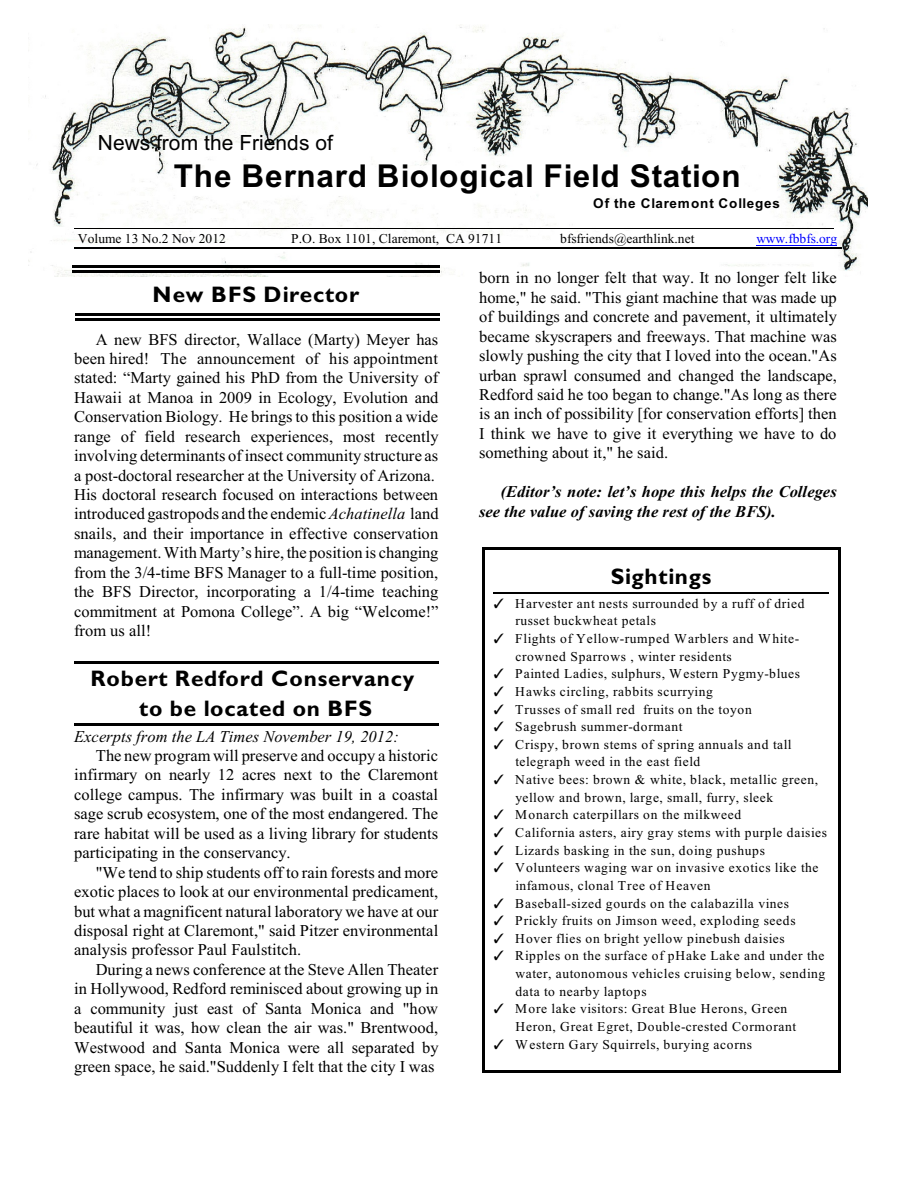
<style>
.page{position:relative;width:918px;height:1188px;background:#fff}
.page>*{position:absolute;margin:0;border:0;box-sizing:border-box;transform-origin:0 0}
.t1{font:700 31.5px "Arial";letter-spacing:.025em;color:#000}
.t2{font:700 22.5px/29.7px "Gill Sans";letter-spacing:.035em;color:#000;text-align:center}
.t3{font:21px "Arial";color:#000}
.t4{font:16.5px/19.5px "Times New Roman";color:#000;text-align:justify}
.t5{font:italic 700 16.5px/19.2px "Times New Roman";color:#000}
.t6{font:italic 16.5px "Times New Roman";color:#000}
.t7{font:13.5px/17.7px "Times New Roman";letter-spacing:.045em;color:#000}
.t8{font:13.5px "Times New Roman";color:#000}
.t9{font:700 13.5px "Arial";letter-spacing:.06em;color:#000}
.t10{font:13.5px "Times New Roman";color:#00f}
.s1{font-style:italic}
</style>
<div class="page">
<hr style="left:494px;top:592px;width:335px;height:1px;background:#000">
<hr style="left:482px;top:548px;width:3px;height:524px;background:#000">
<hr style="left:838px;top:548px;width:3px;height:524px;background:#000">
<hr style="left:482px;top:548px;width:359px;height:2px;background:#000">
<hr style="left:482px;top:1070px;width:359px;height:3px;background:#000">
<img style="left:29px;top:25px;width:839px;height:251px">
<hr style="left:74px;top:228px;width:760px;height:1px;background:#000">
<hr style="left:756px;top:245px;width:81px;height:1px;background:#00f">
<hr style="left:74px;top:247px;width:767px;height:1px;background:#000">
<hr style="left:72px;top:266px;width:368px;height:2px;background:#000">
<hr style="left:72px;top:270px;width:368px;height:3px;background:#000">
<hr style="left:75px;top:314px;width:365px;height:2px;background:#000">
<hr style="left:75px;top:318px;width:365px;height:3px;background:#000">
<hr style="left:74px;top:661px;width:364px;height:3px;background:#000">
<hr style="left:74px;top:723px;width:364px;height:3px;background:#000">
<p class="t3" style="left:98px;top:135px;width:237px">News from the Friends of</p>
<h1 class="t1" style="left:174px;top:164px;width:568px">The Bernard Biological Field Station</h1>
<p class="t9" style="left:593px;top:198px;width:188px">Of the Claremont Colleges</p>
<p class="t8" style="left:78px;top:234px;width:150px">Volume 13 No.2 Nov 2012</p>
<p class="t8" style="left:291px;top:234px;width:213px">P.O. Box 1101, Claremont, CA 91711</p>
<p class="t8" style="left:560px;top:234px;width:136px">bfsfriends@earthlink.net</p>
<p class="t10" style="left:756px;top:234px;width:82px">www.fbbfs.org</p>
<h2 class="t2" style="left:153px;top:282px;width:208px">New BFS Director</h2>
<p class="t4" style="left:74px;top:331px;width:366px;text-align:left;text-indent:22px">A new BFS director, Wallace (Marty) Meyer has been hired! The announcement of his appointment stated: “Marty gained his PhD from the University of Hawaii at Manoa in 2009 in Ecology, Evolution and Conservation Biology. He brings to this position a wide range of field research experiences, most recently involving determinants of insect community structure as a post-doctoral researcher at the University of Arizona.<br>His doctoral research focused on interactions between introduced gastropods and the endemic <span class="s1">Achatinella</span> land snails, and their importance in effective conservation management. With Marty’s hire, the position is changing from the 3/4-time BFS Manager to a full-time position, the BFS Director, incorporating a 1/4-time teaching commitment at Pomona College”. A big “Welcome!” from us all!</p>
<h2 class="t2" style="left:90px;top:666px;width:326px">Robert Redford Conservancy to be located on BFS</h2>
<p class="t6" style="left:74px;top:730px;width:326px">Excerpts from the LA Times November 19, 2012:</p>
<p class="t4" style="left:74px;top:747px;width:366px;text-indent:22px">The new programwill preserve and occupy a historic infirmary on nearly 12 acres next to the Claremont college campus. The infirmary was built in a coastal sage scrub ecosystem, one of the most endangered. The rare habitat will be used as a living library for students participating in the conservancy.</p>
<p class="t4" style="left:74px;top:864px;width:366px;text-indent:22px">"We tend to ship students off to rain forests and more exotic places to look at our environmental predicament, but what a magnificent natural laboratory we have at our disposal right at Claremont," said Pitzer environmental analysis professor Paul Faulstitch.</p>
<p class="t4" style="left:74px;top:961px;width:366px;text-indent:22px">During a news conference at the Steve Allen Theater in Hollywood, Redford reminisced about growing up in a community just east of Santa Monica and "how beautiful it was, how clean the air was." Brentwood, Westwood and Santa Monica were all separated by green space, he said."Suddenly I felt that the city I was</p>
<p class="t4" style="left:479px;top:270px;width:359px">born in no longer felt that way. It no longer felt like home," he said. "This giant machine that was made up of buildings and concrete and pavement, it ultimately became skyscrapers and freeways. That machine was slowly pushing the city that I loved into the ocean."As urban sprawl consumed and changed the landscape, Redford said he too began to change."As long as there is an inch of possibility [for conservation efforts] then I think we have to give it everything we have to do something about it," he said.</p>
<p class="t5" style="left:479px;top:484px;width:359px;text-indent:22px">(Editor’s note: let’s hope this helps the Colleges see the value of saving the rest of the BFS).</p>
<h2 class="t2" style="left:611px;top:564px;width:102px">Sightings</h2>
<p class="t7" style="left:515px;top:596px;width:313px">Harvester ant nests surrounded by a ruff of dried russet buckwheat petals<br>Flights of Yellow-rumped Warblers and White&shy;crowned Sparrows , winter residents<br>Painted Ladies, sulphurs, Western Pygmy-blues Hawks circling, rabbits scurrying<br>Trusses of small red fruits on the toyon<br>Sagebrush summer-dormant<br>Crispy, brown stems of spring annuals and tall telegraph weed in the east field<br>Native bees: brown &amp; white, black, metallic green, yellow and brown, large, small, furry, sleek Monarch caterpillars on the milkweed<br>California asters, airy gray stems with purple daisies Lizards basking in the sun, doing pushups Volunteers waging war on invasive exotics like the infamous, clonal Tree of Heaven<br>Baseball-sized gourds on the calabazilla vines Prickly fruits on Jimson weed, exploding seeds Hover flies on bright yellow pinebush daisies Ripples on the surface of pHake Lake and under the water, autonomous vehicles cruising below, sending data to nearby laptops<br>More lake visitors: Great Blue Herons, Green Heron, Great Egret, Double-crested Cormorant Western Gary Squirrels, burying acorns</p>
</div>
